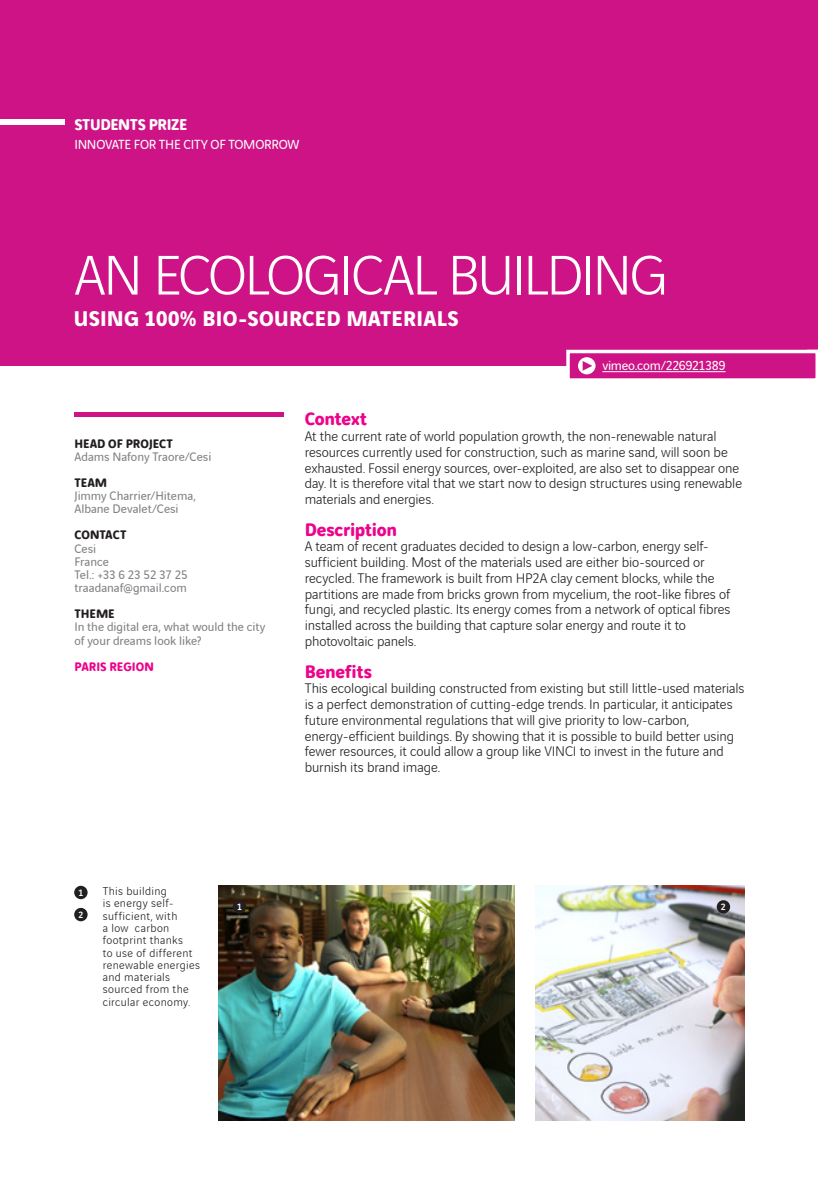
<style>
.page{position:relative;width:819px;height:1191px;background:#fff}
.page>*{position:absolute;margin:0;border:0;box-sizing:border-box;transform-origin:0 0}
.t1{font:300 59.5px "Vinci Sans";letter-spacing:-.04em;color:#fff}
.t2{font:700 22.75px "Vinci Sans";letter-spacing:.015em;color:#fff}
.t3{font:700 19.25px "Vinci Rounded";letter-spacing:-.01em;color:#ed028c}
.t4{font:700 16.62px "Vinci Rounded";letter-spacing:-.025em;color:#fff}
.t5{font:300 14.88px/15.8px "Vinci Rounded";letter-spacing:-.01em;color:#231f20}
.t6{font:14px "Vinci Rounded";letter-spacing:-.02em;color:#fff}
.t7{font:13.12px/13.1px "Vinci Rounded";letter-spacing:-.005em;color:#808285}
.t8{font:700 13.12px "Vinci Rounded";color:#231f20}
.t9{font:700 13.12px "Vinci Rounded";color:#ed028c}
.t10{font:300 12.25px/12.2px "Vinci Rounded";letter-spacing:.025em;color:#231f20}
.t11{font:500 9.8px "Vinci Sans";color:#fff}
</style>
<div class="page">
<div style="left:0;top:1px;width:817px;height:365px;background:#ce1386"></div>
<img style="left:535px;top:885px;width:209px;height:235px">
<div style="left:74px;top:412px;width:210px;height:5px;background:#ce1386"></div>
<svg style="left:566px;top:350px;width:251px;height:29px"></svg>
<hr style="left:602px;top:371px;width:123px;height:1px;background:#fff">
<img style="left:218px;top:885px;width:296px;height:235px">
<div style="left:74px;top:885px;width:14px;height:14px;background:#231f20;border-radius:50%"></div>
<div style="left:716px;top:900px;width:14px;height:13px;background:#231f20;border-radius:50%"></div>
<div style="left:74px;top:908px;width:14px;height:13px;background:#231f20;border-radius:50%"></div>
<div style="left:0;top:119px;width:64px;height:5px;background:#fff"></div>
<div style="left:233px;top:900px;width:13px;height:13px;background:#231f20;border-radius:50%"></div>
<p class="t4" style="left:74px;top:114px;width:114px">STUDENTS PRIZE</p>
<p class="t6" style="left:74px;top:135px;width:226px">INNOVATE FOR THE CITY OF TOMORROW</p>
<h1 class="t1" style="left:75px;top:232px;width:595px">AN ECOLOGICAL BUILDING</h1>
<h2 class="t2" style="left:74px;top:300px;width:386px">USING 100% BIO-SOURCED MATERIALS</h2>
<p class="t8" style="left:74px;top:435px;width:100px">HEAD OF PROJECT</p>
<p class="t7" style="left:74px;top:449px;width:138px">Adams Nafony Traore/Cesi</p>
<p class="t8" style="left:74px;top:474px;width:34px">TEAM</p>
<p class="t7" style="left:74px;top:488px;width:123px">Jimmy Charrier/Hitema,<br>Albane Devalet/Cesi</p>
<p class="t8" style="left:74px;top:527px;width:54px">CONTACT</p>
<p class="t7" style="left:74px;top:541px;width:115px">Cesi<br>France<br>Tel.: +33 6 23 52 37 25 traadanaf@gmail.com</p>
<p class="t8" style="left:74px;top:605px;width:42px">THEME</p>
<p class="t7" style="left:74px;top:620px;width:192px">In the digital era, what would the city of your dreams look like?</p>
<p class="t9" style="left:74px;top:658px;width:81px">PARIS REGION</p>
<p class="t6" style="left:602px;top:356px;width:125px">vimeo.com/226921389</p>
<p class="t3" style="left:305px;top:407px;width:64px">Context</p>
<p class="t5" style="left:305px;top:427px;width:439px">At the current rate of world population growth, the non-renewable natural resources currently used for construction, such as marine sand, will soon be exhausted. Fossil energy sources, over-exploited, are also set to disappear one day. It is therefore vital that we start now to design structures using renewable materials and energies.</p>
<p class="t3" style="left:305px;top:517px;width:94px">Description</p>
<p class="t5" style="left:305px;top:537px;width:427px">A team of recent graduates decided to design a low-carbon, energy self&shy;sufficient building. Most of the materials used are either bio-sourced or recycled. The framework is built from HP2A clay cement blocks, while the partitions are made from bricks grown from mycelium, the root-like fibres of fungi, and recycled plastic. Its energy comes from a network of optical fibres installed across the building that capture solar energy and route it to photovoltaic panels.</p>
<p class="t3" style="left:305px;top:659px;width:69px">Benefits</p>
<p class="t5" style="left:305px;top:679px;width:441px">This ecological building constructed from existing but still little-used materials is a perfect demonstration of cutting-edge trends. In particular, it anticipates future environmental regulations that will give priority to low-carbon, energy-efficient buildings. By showing that it is possible to build better using fewer resources, it could allow a group like VINCI to invest in the future and burnish its brand image.</p>
<p class="t11" style="left:78px;top:885px;width:6px">1</p>
<p class="t11" style="left:78px;top:907px;width:6px">2</p>
<p class="t10" style="left:103px;top:884px;width:99px">This building<br>is energy self&shy;sufficient, with<br>a low carbon footprint thanks<br>to use of different renewable energies and materials sourced from the circular economy.</p>
<p class="t11" style="left:237px;top:899px;width:6px">1</p>
<p class="t11" style="left:721px;top:899px;width:6px">2</p>
</div>
